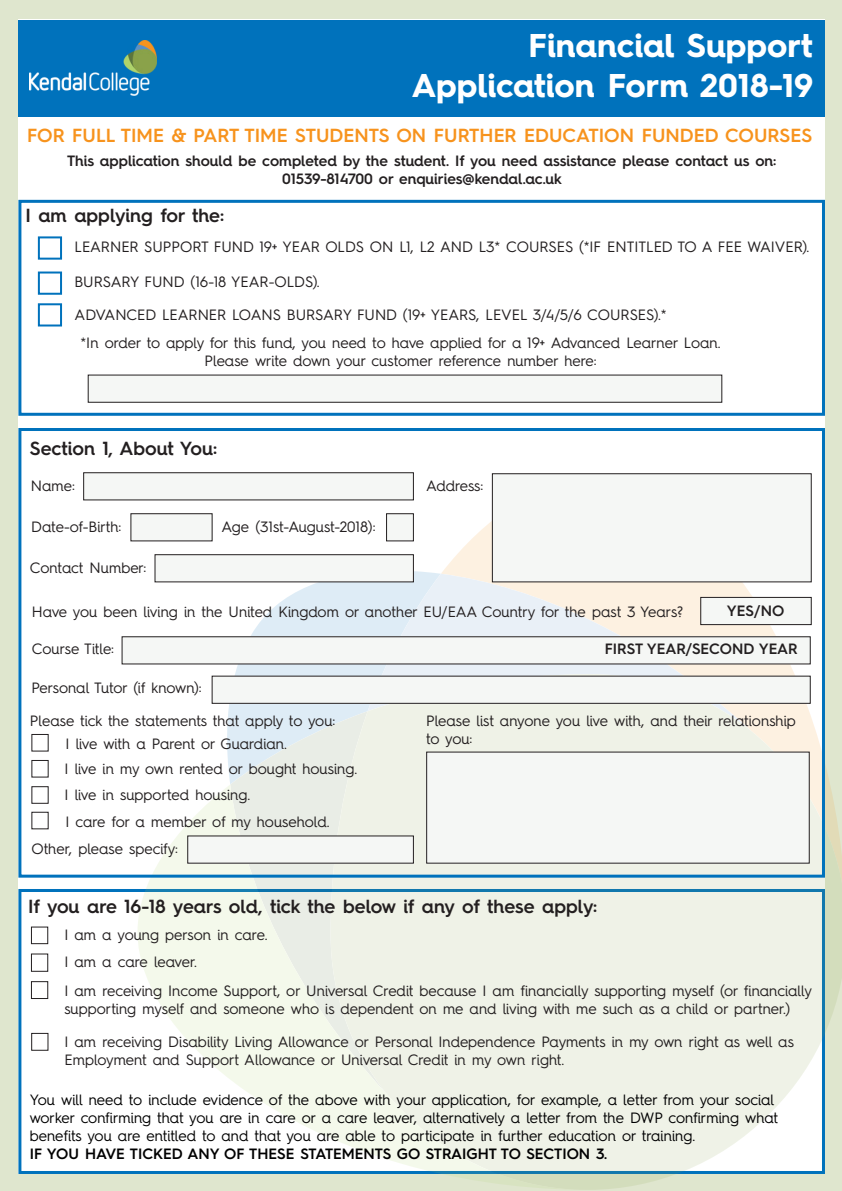
<style>
.page{position:relative;width:842px;height:1191px;background:#dfe6ce}
.page>*{position:absolute;margin:0;border:0;box-sizing:border-box;transform-origin:0 0}
.t1{font:700 33px "Hurme Geometric Sans 4";color:#fff}
.t2{font:600 19px "Hurme Geometric Sans 4";color:#231f20}
.t3{font:600 19px "Hurme Geometric Sans 4";color:#f7931d}
.t4{font:15px/18px "Hurme Geometric Sans 4";color:#231f20}
.t5{font:15px/18px "Hurme Geometric Sans 4";color:#000001}
.t6{font:600 15px "Hurme Geometric Sans 4";color:#231f20}
.t7{font:600 15px "Hurme Geometric Sans 4";color:#000001}
</style>
<div class="page">
<div style="left:18px;top:20px;width:807px;height:1154px;background:#fff"></div>
<svg style="left:442px;top:481px;width:370px;height:193px"></svg>
<svg style="left:220px;top:571px;width:212px;height:209px;fill:#deecf6"></svg>
<svg style="left:368px;top:573px;width:383px;height:101px;background:#ededeb"></svg>
<svg style="left:230px;top:711px;width:101px;height:73px;background:#e2ecef"></svg>
<svg style="left:331px;top:674px;width:511px;height:515px;background:#e8ede3"></svg>
<svg style="left:137px;top:784px;width:444px;height:405px;fill:#eff2e7"></svg>
<div style="left:18px;top:20px;width:807px;height:96px;background:#0072bc"></div>
<div style="left:18px;top:200px;width:807px;height:216px;border:3px solid #0072bc"></div>
<div style="left:88px;top:375px;width:634px;height:27px;background:#f5f7f5"></div>
<div style="left:88px;top:374px;width:634px;height:29px;border:1px solid #231f20"></div>
<div style="left:31px;top:926px;width:17px;height:18px;border:1px solid #231f20"></div>
<div style="left:31px;top:953px;width:17px;height:18px;border:1px solid #231f20"></div>
<div style="left:31px;top:981px;width:17px;height:18px;border:1px solid #231f20"></div>
<div style="left:31px;top:1033px;width:17px;height:17px;border:1px solid #231f20"></div>
<div style="left:18px;top:428px;width:807px;height:449px;border:3px solid #0072bc"></div>
<div style="left:84px;top:473px;width:329px;height:27px;background:#f5f7f5"></div>
<div style="left:83px;top:472px;width:331px;height:28px;border:1px solid #231f20"></div>
<div style="left:155px;top:554px;width:258px;height:28px;background:#f5f7f5"></div>
<div style="left:154px;top:554px;width:260px;height:28px;border:1px solid #231f20"></div>
<div style="left:131px;top:514px;width:81px;height:27px;background:#f5f7f5"></div>
<div style="left:130px;top:513px;width:83px;height:28px;border:1px solid #231f20"></div>
<div style="left:387px;top:514px;width:26px;height:27px;background:#f5f7f5"></div>
<div style="left:386px;top:513px;width:28px;height:28px;border:1px solid #231f20"></div>
<div style="left:492px;top:474px;width:319px;height:108px;background:#f5f7f5"></div>
<div style="left:492px;top:473px;width:320px;height:109px;border:1px solid #231f20"></div>
<div style="left:701px;top:597px;width:110px;height:27px;background:#f5f7f5"></div>
<div style="left:700px;top:597px;width:112px;height:28px;border:1px solid #231f20"></div>
<div style="left:122px;top:637px;width:688px;height:27px;background:#f5f7f5"></div>
<div style="left:122px;top:636px;width:689px;height:28px;border:1px solid #231f20"></div>
<div style="left:212px;top:676px;width:598px;height:27px;background:#f5f7f5"></div>
<div style="left:212px;top:675px;width:599px;height:29px;border:1px solid #231f20"></div>
<div style="left:427px;top:752px;width:382px;height:111px;background:#f5f7f5"></div>
<div style="left:31px;top:786px;width:18px;height:18px;border:1px solid #231f20"></div>
<div style="left:188px;top:836px;width:225px;height:27px;background:#f5f7f5"></div>
<img style="left:29px;top:41px;width:128px;height:54px">
<div style="left:38px;top:236px;width:24px;height:24px;border:2px solid #0072bc"></div>
<div style="left:38px;top:303px;width:24px;height:23px;border:2px solid #0072bc"></div>
<div style="left:38px;top:271px;width:24px;height:24px;border:2px solid #0072bc"></div>
<p class="t1" style="left:528px;top:22px;width:286px">Financial Support</p>
<p class="t1" style="left:412px;top:62px;width:403px">Application Form 2018-19</p>
<p class="t3" style="left:27px;top:122px;width:787px">FOR FULL TIME &amp; PART TIME STUDENTS ON FURTHER EDUCATION FUNDED COURSES</p>
<p class="t6" style="left:67px;top:150px;width:711px">This application should be completed by the student. If you need assistance please contact us on:</p>
<p class="t6" style="left:282px;top:168px;width:281px">01539-814700 or enquiries@kendal.ac.uk</p>
<p class="t2" style="left:25px;top:202px;width:200px">I am applying for the:</p>
<p class="t4" style="left:75px;top:237px;width:736px">LEARNER SUPPORT FUND 19+ YEAR OLDS ON L1, L2 AND L3* COURSES (*IF ENTITLED TO A FEE WAIVER).</p>
<p class="t4" style="left:75px;top:272px;width:247px">BURSARY FUND (16-18 YEAR-OLDS).</p>
<p class="t4" style="left:75px;top:305px;width:594px">ADVANCED LEARNER LOANS BURSARY FUND (19+ YEARS, LEVEL 3/4/5/6 COURSES).*</p>
<p class="t4" style="left:80px;top:334px;width:642px">*In order to apply for this fund, you need to have applied for a 19+ Advanced Learner Loan.</p>
<p class="t4" style="left:205px;top:352px;width:393px">Please write down your customer reference number here:</p>
<p class="t2" style="left:30px;top:435px;width:189px">Section 1, About You:</p>
<p class="t4" style="left:31px;top:476px;width:46px">Name:</p>
<p class="t4" style="left:31px;top:518px;width:92px">Date-of-Birth:</p>
<p class="t4" style="left:222px;top:518px;width:155px">Age (31st-August-2018):</p>
<p class="t4" style="left:30px;top:558px;width:118px">Contact Number:</p>
<p class="t4" style="left:426px;top:476px;width:59px">Address:</p>
<p class="t4" style="left:32px;top:603px;width:653px">Have you been living in the United Kingdom or another EU/EAA Country for the past 3 Years?</p>
<p class="t6" style="left:727px;top:600px;width:59px">YES/NO</p>
<p class="t4" style="left:32px;top:639px;width:84px">Course Title:</p>
<p class="t6" style="left:605px;top:638px;width:194px">FIRST YEAR/SECOND YEAR</p>
<p class="t4" style="left:31px;top:678px;width:172px">Personal Tutor (if known):</p>
<p class="t4" style="left:30px;top:711px;width:307px">Please tick the statements that apply to you:</p>
<p class="t4" style="left:65px;top:734px;width:223px">I live with a Parent or Guardian.</p>
<p class="t4" style="left:426px;top:711px;width:371px">Please list anyone you live with, and their relationship to you:</p>
<p class="t4" style="left:64px;top:759px;width:294px">I live in my own rented or bought housing.</p>
<p class="t4" style="left:65px;top:812px;width:266px">I care for a member of my household.</p>
<p class="t4" style="left:31px;top:839px;width:148px">Other, please specify:</p>
<p class="t4" style="left:64px;top:785px;width:187px">I live in supported housing.</p>
<p class="t2" style="left:28px;top:892px;width:571px">If you are 16-18 years old, tick the below if any of these apply:</p>
<p class="t4" style="left:64px;top:925px;width:205px">I am a young person in care.</p>
<p class="t4" style="left:64px;top:952px;width:134px">I am a care leaver.</p>
<p class="t4" style="left:64px;top:981px;width:749px">I am receiving Income Support, or Universal Credit because I am financially supporting myself (or financially supporting myself and someone who is dependent on me and living with me such as a child or partner.)</p>
<p class="t4" style="left:64px;top:1032px;width:731px">I am receiving Disability Living Allowance or Personal Independence Payments in my own right as well as<br>Employment and Support Allowance or Universal Credit in my own right.</p>
<p class="t5" style="left:30px;top:1090px;width:750px">You will need to include evidence of the above with your application, for example, a letter from your social worker confirming that you are in care or a care leaver, alternatively a letter from the DWP confirming what benefits you are entitled to and that you are able to participate in further education or training.</p>
<p class="t7" style="left:30px;top:1142px;width:579px">IF YOU HAVE TICKED ANY OF THESE STATEMENTS GO STRAIGHT TO SECTION 3.</p>
</div>
